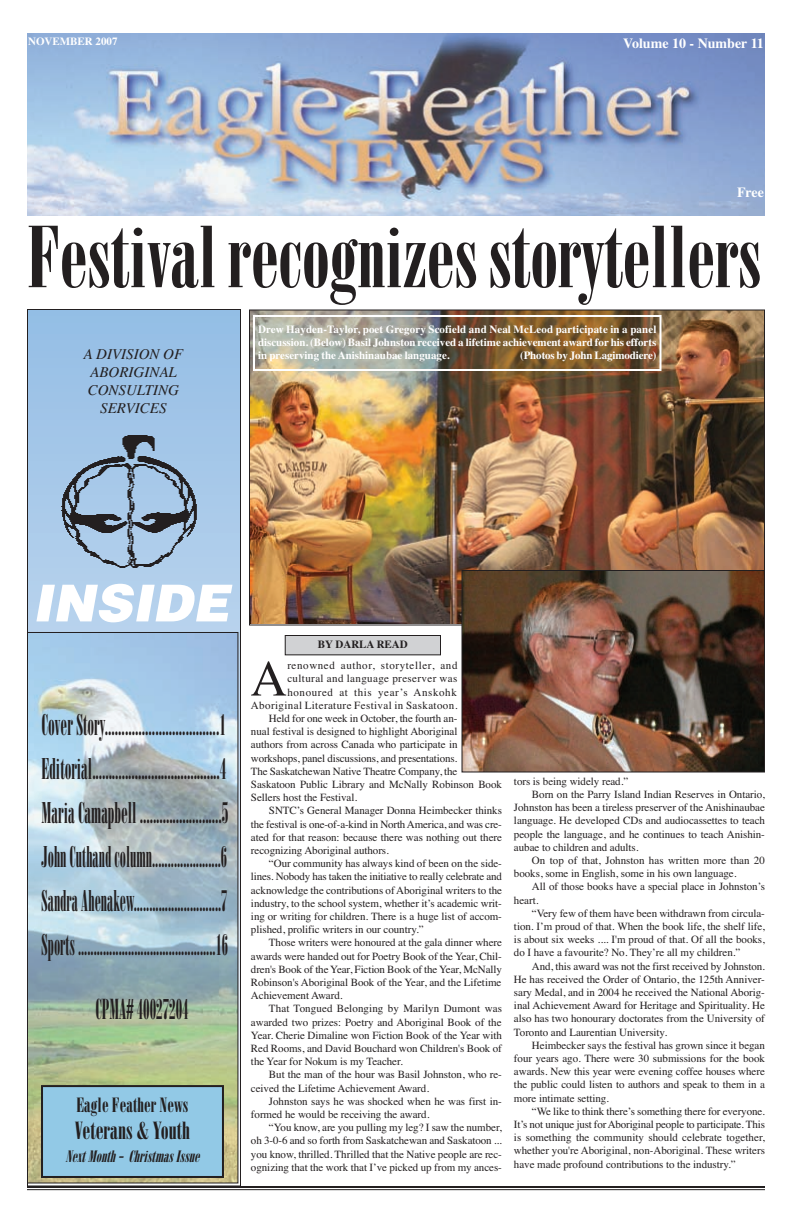
<style>
.page{position:relative;width:792px;height:1224px;background:#fff}
.page>*{position:absolute;margin:0;border:0;box-sizing:border-box;transform-origin:0 0}
.t1{font:85px "Bodoni Poster Compressed";letter-spacing:-.005em;color:#231f20}
.t2{font:italic 900 51px "Helvetica";letter-spacing:.005em;color:#fff}
.t3{font:50.8px "Times";color:#231f20}
.t4{font:29px/44px "Bodoni Poster Compressed";color:#231f20;text-align:justify;scale:.7 1}
.t5{font:28px "Bodoni Poster Compressed";color:#231f20;scale:.7 1}
.t6{font:24px "Bodoni Poster Compressed";color:#231f20}
.t7{font:20px "Bodoni Poster Compressed";color:#231f20}
.t8{font:italic 16px "Bodoni Poster Compressed";color:#231f20}
.t9{font:italic 15px/18px "Times";color:#231f20;text-align:center}
.t10{font:700 14px "Times";color:#fff}
.t11{font:11px "Times";letter-spacing:-.005em;color:#231f20}
.t12{font:700 11px/13.2px "Times";color:#fff;text-align:justify}
.t13{font:11px "Times";letter-spacing:.035em;color:#231f20}
.t14{font:11px "Times";letter-spacing:.055em;color:#231f20}
.t15{font:700 11px "Times";color:#231f20}
</style>
<div class="page">
<hr style="left:27px;top:1186px;width:738px;height:2px;background:#231f20">
<hr style="left:27px;top:1189px;width:738px;height:1px;background:#231f20">
<img style="left:27px;top:33px;width:738px;height:183px">
<svg style="left:29px;top:311px;width:210px;height:873px;background:#a3c6e7"></svg>
<img style="left:29px;top:634px;width:207px;height:548px">
<div style="left:27px;top:632px;width:211px;height:552px;border:1px solid #231f20"></div>
<div style="left:42px;top:1086px;width:181px;height:91px;background:#92c9e6"></div>
<div style="left:41px;top:1085px;width:183px;height:93px;border:2px solid #231f20"></div>
<img style="left:50px;top:430px;width:167px;height:146px">
<img style="left:251px;top:312px;width:512px;height:312px">
<img style="left:464px;top:572px;width:299px;height:198px">
<div style="left:462px;top:570px;width:303px;height:202px;border:1px solid #231f20"></div>
<div style="left:285px;top:636px;width:155px;height:19px;background:#d1d2d4"></div>
<div style="left:285px;top:635px;width:156px;height:20px;border:1px solid #231f20"></div>
<div style="left:253px;top:315px;width:409px;height:56px;border:2px solid #fff"></div>
<p class="t12" style="left:28px;top:35px;width:91px">NOVEMBER 2007</p>
<p class="t10" style="left:623px;top:34px;width:142px">Volume 10 - Number 11</p>
<p class="t10" style="left:737px;top:184px;width:28px">Free</p>
<h1 class="t1" style="left:27px;top:226px;width:736px">Festival recognizes storytellers</h1>
<h3 class="t9" style="left:84px;top:345px;width:101px">A DIVISION OF<br>ABORIGINAL<br>CONSULTING<br>SERVICES</h3>
<p class="t12" style="left:258px;top:322px;width:400px">Drew Hayden-Taylor, poet Gregory Scofield and Neal McLeod participate in a panel discussion. (Below) Basil Johnston received a lifetime achievement award for his efforts in preserving the Anishinaubae language.</p>
<p class="t12" style="left:520px;top:349px;width:138px">(Photos by John Lagimodiere)</p>
<h2 class="t2" style="left:33px;top:574px;width:198px">INSIDE</h2>
<p class="t4" style="left:41px;top:705px;width:269px">Cover Story..................................1<br>Editorial.......................................4<br>Maria Camapbell .........................5<br>John Cuthand column......................6<br>Sandra Ahenakew............................7<br>Sports ............................................16</p>
<h3 class="t5" style="left:95px;top:999px;width:135px">CPMA# 40027204</h3>
<h3 class="t7" style="left:77px;top:1098px;width:113px">Eagle Feather News</h3>
<h3 class="t6" style="left:75px;top:1122px;width:117px">Veterans &amp; Youth</h3>
<h3 class="t8" style="left:66px;top:1150px;width:139px">Next Month - Christmas Issue</h3>
<p class="t15" style="left:318px;top:638px;width:92px">BY DARLA READ</p>
<h3 class="t3" style="left:250px;top:648px;width:38px">A</h3>
<p class="t14" style="left:287px;top:659px;width:172px">renowned author, storyteller, and</p>
<p class="t13" style="left:287px;top:672px;width:172px">cultural and language preserver was</p>
<p class="t14" style="left:287px;top:685px;width:171px">honoured at this year’s Anskohk</p>
<p class="t13" style="left:251px;top:699px;width:208px">Aboriginal Literature Festival in Saskatoon.</p>
<p class="t11" style="left:269px;top:712px;width:190px">Held for one week in October, the fourth an-</p>
<p class="t11" style="left:251px;top:725px;width:208px">nual festival is designed to highlight Aboriginal</p>
<p class="t11" style="left:251px;top:738px;width:208px">authors from across Canada who participate in</p>
<p class="t11" style="left:251px;top:751px;width:208px">workshops, panel discussions, and presentations.</p>
<p class="t11" style="left:251px;top:765px;width:208px">The Saskatchewan Native Theatre Company, the</p>
<p class="t11" style="left:251px;top:778px;width:253px">Saskatoon Public Library and McNally Robinson Book</p>
<p class="t11" style="left:251px;top:791px;width:108px">Sellers host the Festival.</p>
<p class="t11" style="left:269px;top:804px;width:234px">SNTC’s General Manager Donna Heimbecker thinks</p>
<p class="t11" style="left:251px;top:817px;width:252px">the festival is one-of-a-kind in North America, and was cre-</p>
<p class="t11" style="left:251px;top:831px;width:252px">ated for that reason: because there was nothing out there</p>
<p class="t11" style="left:251px;top:844px;width:139px">recognizing Aboriginal authors.</p>
<p class="t11" style="left:269px;top:857px;width:234px">“Our community has always kind of been on the side-</p>
<p class="t11" style="left:251px;top:870px;width:253px">lines. Nobody has taken the initiative to really celebrate and</p>
<p class="t11" style="left:251px;top:883px;width:252px">acknowledge the contributions of Aboriginal writers to the</p>
<p class="t11" style="left:251px;top:897px;width:252px">industry, to the school system, whether it’s academic writ-</p>
<p class="t11" style="left:251px;top:910px;width:252px">ing or writing for children. There is a huge list of accom-</p>
<p class="t11" style="left:251px;top:923px;width:174px">plished, prolific writers in our country.”</p>
<p class="t11" style="left:269px;top:936px;width:235px">Those writers were honoured at the gala dinner where</p>
<p class="t11" style="left:251px;top:949px;width:252px">awards were handed out for Poetry Book of the Year, Chil-</p>
<p class="t11" style="left:251px;top:963px;width:252px">dren's Book of the Year, Fiction Book of the Year, McNally</p>
<p class="t11" style="left:251px;top:976px;width:252px">Robinson's Aboriginal Book of the Year, and the Lifetime</p>
<p class="t11" style="left:251px;top:989px;width:93px">Achievement Award.</p>
<p class="t11" style="left:269px;top:1002px;width:235px">That Tongued Belonging by Marilyn Dumont was</p>
<p class="t11" style="left:251px;top:1015px;width:252px">awarded two prizes: Poetry and Aboriginal Book of the</p>
<p class="t11" style="left:251px;top:1029px;width:253px">Year. Cherie Dimaline won Fiction Book of the Year with</p>
<p class="t11" style="left:251px;top:1042px;width:252px">Red Rooms, and David Bouchard won Children's Book of</p>
<p class="t11" style="left:251px;top:1055px;width:153px">the Year for Nokum is my Teacher.</p>
<p class="t11" style="left:269px;top:1068px;width:234px">But the man of the hour was Basil Johnston, who re-</p>
<p class="t11" style="left:251px;top:1081px;width:180px">ceived the Lifetime Achievement Award.</p>
<p class="t11" style="left:269px;top:1095px;width:234px">Johnston says he was shocked when he was first in-</p>
<p class="t11" style="left:251px;top:1108px;width:180px">formed he would be receiving the award.</p>
<p class="t11" style="left:269px;top:1121px;width:234px">“You know, are you pulling my leg? I saw the number,</p>
<p class="t11" style="left:251px;top:1134px;width:252px">oh 3-0-6 and so forth from Saskatchewan and Saskatoon ...</p>
<p class="t11" style="left:251px;top:1147px;width:252px">you know, thrilled. Thrilled that the Native people are rec-</p>
<p class="t11" style="left:251px;top:1161px;width:252px">ognizing that the work that I’ve picked up from my ances-</p>
<p class="t11" style="left:514px;top:775px;width:116px">tors is being widely read.”</p>
<p class="t11" style="left:532px;top:788px;width:235px">Born on the Parry Island Indian Reserves in Ontario,</p>
<p class="t11" style="left:514px;top:801px;width:253px">Johnston has been a tireless preserver of the Anishinaubae</p>
<p class="t11" style="left:514px;top:814px;width:253px">language. He developed CDs and audiocassettes to teach</p>
<p class="t11" style="left:514px;top:827px;width:252px">people the language, and he continues to teach Anishin-</p>
<p class="t11" style="left:514px;top:841px;width:126px">aubae to children and adults.</p>
<p class="t11" style="left:532px;top:854px;width:234px">On top of that, Johnston has written more than 20</p>
<p class="t11" style="left:514px;top:867px;width:224px">books, some in English, some in his own language.</p>
<p class="t11" style="left:532px;top:880px;width:234px">All of those books have a special place in Johnston’s</p>
<p class="t11" style="left:514px;top:893px;width:26px">heart.</p>
<p class="t11" style="left:532px;top:907px;width:234px">“Very few of them have been withdrawn from circula-</p>
<p class="t11" style="left:514px;top:920px;width:253px">tion. I’m proud of that. When the book life, the shelf life,</p>
<p class="t11" style="left:514px;top:933px;width:252px">is about six weeks .... I'm proud of that. Of all the books,</p>
<p class="t11" style="left:514px;top:946px;width:228px">do I have a favourite? No. They’re all my children.”</p>
<p class="t11" style="left:532px;top:959px;width:234px">And, this award was not the first received by Johnston.</p>
<p class="t11" style="left:514px;top:973px;width:252px">He has received the Order of Ontario, the 125th Anniver-</p>
<p class="t11" style="left:514px;top:986px;width:252px">sary Medal, and in 2004 he received the National Aborig-</p>
<p class="t11" style="left:514px;top:999px;width:253px">inal Achievement Award for Heritage and Spirituality. He</p>
<p class="t11" style="left:514px;top:1012px;width:252px">also has two honourary doctorates from the University of</p>
<p class="t11" style="left:514px;top:1025px;width:155px">Toronto and Laurentian University.</p>
<p class="t11" style="left:532px;top:1039px;width:234px">Heimbecker says the festival has grown since it began</p>
<p class="t11" style="left:514px;top:1052px;width:252px">four years ago. There were 30 submissions for the book</p>
<p class="t11" style="left:514px;top:1065px;width:252px">awards. New this year were evening coffee houses where</p>
<p class="t11" style="left:514px;top:1078px;width:252px">the public could listen to authors and speak to them in a</p>
<p class="t11" style="left:514px;top:1091px;width:97px">more intimate setting.</p>
<p class="t11" style="left:532px;top:1105px;width:235px">“We like to think there’s something there for everyone.</p>
<p class="t11" style="left:514px;top:1118px;width:252px">It’s not unique just for Aboriginal people to participate. This</p>
<p class="t11" style="left:514px;top:1131px;width:252px">is something the community should celebrate together,</p>
<p class="t11" style="left:514px;top:1144px;width:252px">whether you're Aboriginal, non-Aboriginal. These writers</p>
<p class="t11" style="left:514px;top:1157px;width:223px">have made profound contributions to the industry.”</p>
</div>
